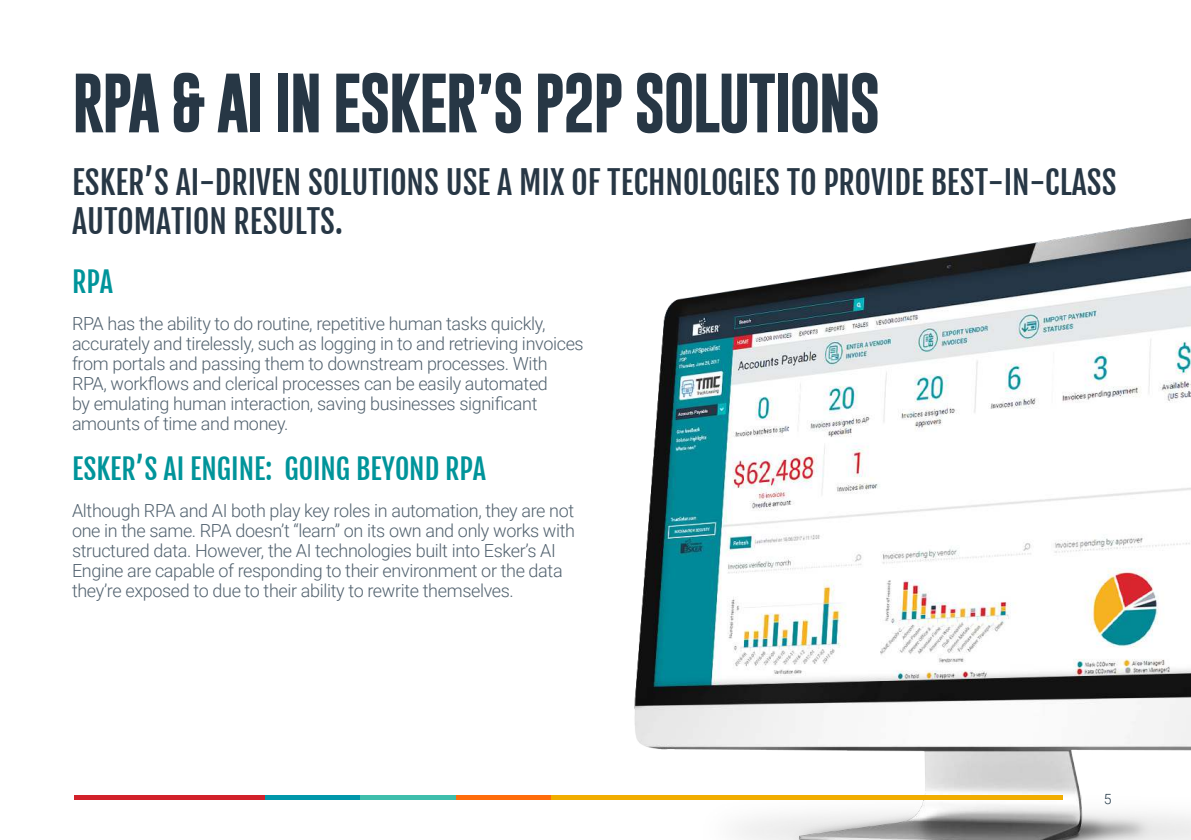
<style>
.page{position:relative;width:1191px;height:840px;background:#fff}
.page>*{position:absolute;margin:0;border:0;box-sizing:border-box;transform-origin:0 0}
.t1{font:700 60px "Gobold";letter-spacing:-.04em;color:#273745}
.t2{font:31.8px/38.2px "Fjalla One";color:#273745}
.t3{font:28px "Fjalla One";color:#00949a}
.t4{font:300 18px/20px "Roboto";letter-spacing:-.02em;color:#52626f}
.t5{font:300 14px "Roboto";color:#233746}
</style>
<div class="page">
<img style="left:587px;top:218px;width:604px;height:621px">
<hr style="left:74px;top:795px;width:96px;height:4px;background:#d2212a">
<hr style="left:169px;top:795px;width:96px;height:4px;background:#d2212a">
<hr style="left:265px;top:795px;width:96px;height:4px;background:#0097aa">
<hr style="left:361px;top:795px;width:95px;height:4px;background:#3ebeac">
<hr style="left:456px;top:795px;width:96px;height:4px;background:#ff6c0b">
<hr style="left:551px;top:795px;width:511px;height:4px;background:#f1ad00">
<h1 class="t1" style="left:72px;top:76px;width:810px">RPA &amp; AI IN ESKER’S P2P SOLUTIONS</h1>
<h2 class="t2" style="left:72px;top:163px;width:1046px">ESKER’S AI-DRIVEN SOLUTIONS USE A MIX OF TECHNOLOGIES TO PROVIDE BEST-IN-CLASS<br>AUTOMATION RESULTS.</h2>
<h3 class="t3" style="left:72px;top:266px;width:42px">RPA</h3>
<p class="t4" style="left:72px;top:315px;width:513px">RPA has the ability to do routine, repetitive human tasks quickly, accurately and tirelessly, such as logging in to and retrieving invoices from portals and passing them to downstream processes. With RPA, workflows and clerical processes can be easily automated<br>by emulating human interaction, saving businesses significant amounts of time and money.</p>
<h3 class="t3" style="left:72px;top:453px;width:416px">ESKER’S AI ENGINE: GOING BEYOND RPA</h3>
<p class="t4" style="left:72px;top:500px;width:504px">Although RPA and AI both play key roles in automation, they are not one in the same. RPA doesn’t “learn” on its own and only works with structured data. However, the AI technologies built into Esker’s AI Engine are capable of responding to their environment or the data they’re exposed to due to their ability to rewrite themselves.</p>
<p class="t5" style="left:1103px;top:792px;width:9px">5</p>
</div>
